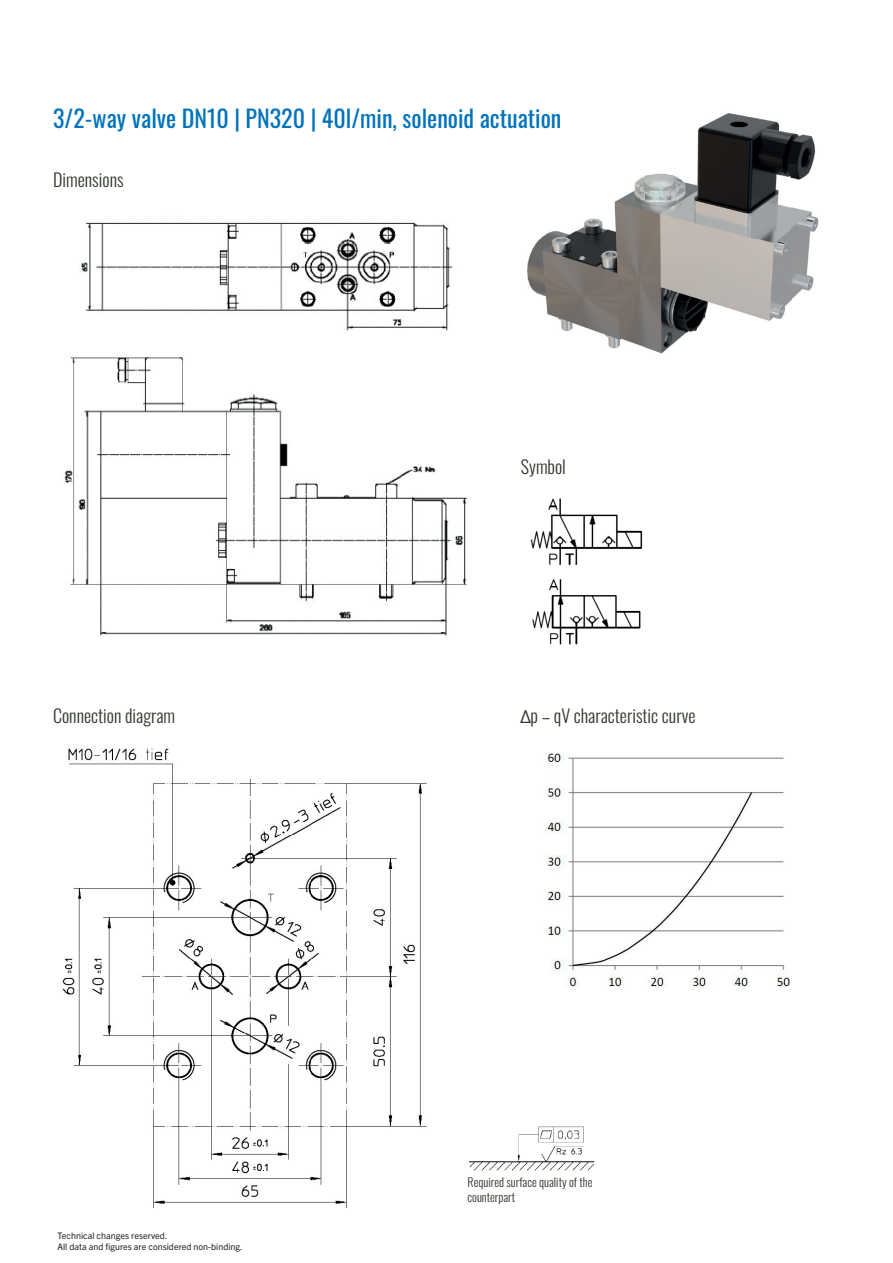
<style>
.page{position:relative;width:893px;height:1263px;background:#fff}
.page>*{position:absolute;margin:0;border:0;box-sizing:border-box;transform-origin:0 0}
.t1{font:24px "Oswald";color:#0073bc}
.t2{font:300 18px "Oswald";color:#30382b}
.t3{font:300 12px/14.4px "Oswald";color:#30382b}
.t4{font:9px/10.8px "Trade Gothic Next LT Pro";color:#231f20}
.s1{font-family:"URWDIN";font-weight:400}
</style>
<div class="page">
<img style="left:62px;top:748px;width:365px;height:461px">
<img style="left:64px;top:222px;width:403px;height:414px">
<img style="left:532px;top:579px;width:109px;height:66px">
<img style="left:543px;top:753px;width:247px;height:234px">
<img style="left:530px;top:498px;width:113px;height:68px">
<img style="left:527px;top:113px;width:292px;height:241px">
<img style="left:469px;top:1126px;width:126px;height:45px">
<h1 class="t1" style="left:53px;top:96px;width:510px">3/2-way valve DN10 | PN320 | 40l/min, solenoid actuation</h1>
<h2 class="t2" style="left:53px;top:164px;width:72px">Dimensions</h2>
<h2 class="t2" style="left:521px;top:451px;width:47px">Symbol</h2>
<h2 class="t2" style="left:53px;top:700px;width:123px">Connection diagram</h2>
<h2 class="t2" style="left:521px;top:700px;width:176px"><span class="s1">∆</span>p – qV characteristic curve</h2>
<p class="t4" style="left:57px;top:1230px;width:187px">Technical changes reserved.<br>All data and figures are considered non-binding.</p>
<h3 class="t3" style="left:468px;top:1174px;width:127px">Required surface quality of the counterpart</h3>
</div>
